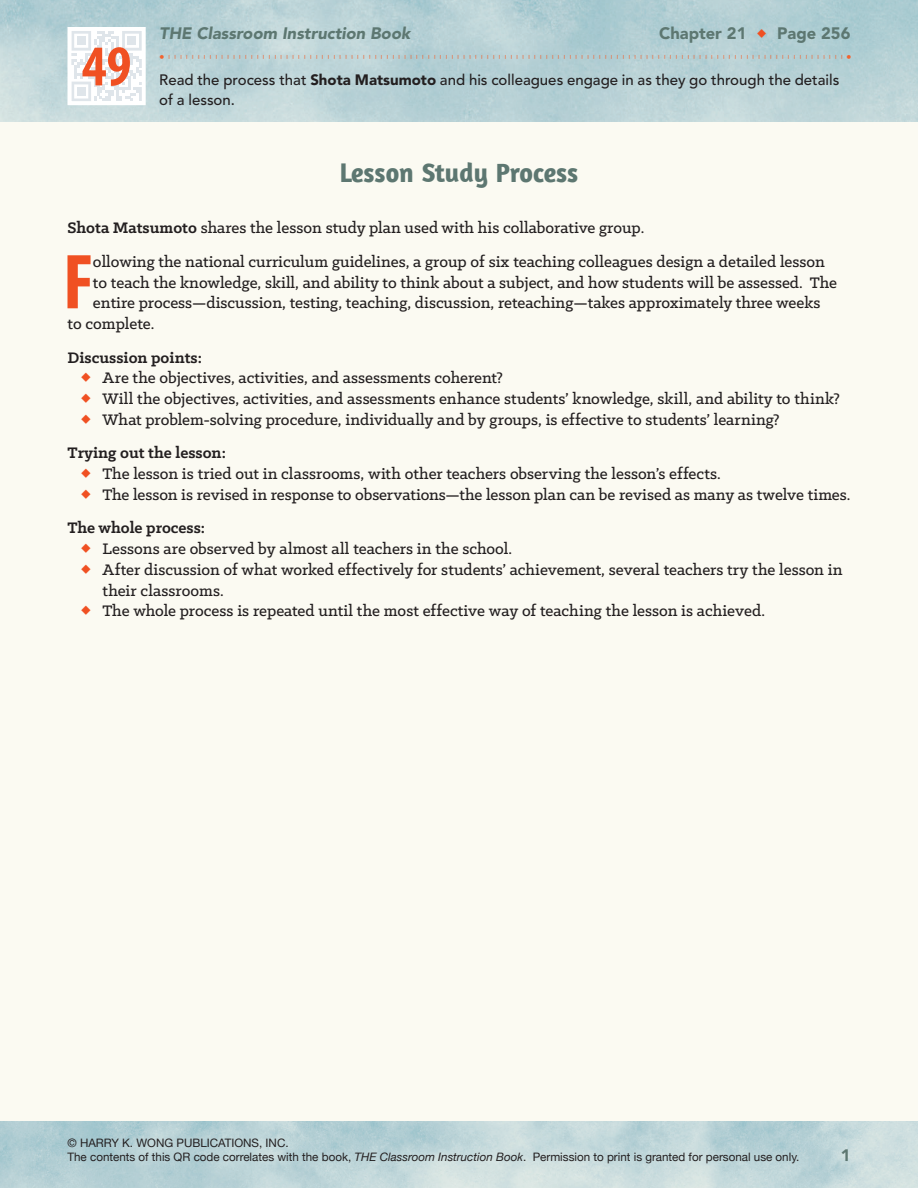
<style>
.page{position:relative;width:918px;height:1188px;background:#fbfaf2}
.page>*{position:absolute;margin:0;border:0;box-sizing:border-box;transform-origin:0 0}
.t1{font:700 condensed 78.6px "Myriad Pro";color:#f05022}
.t2{font:700 condensed 58.05px "Myriad Pro";color:#f05022}
.t3{font:700 27px "Amaranth";color:#5d7771}
.t4{font:500 17.25px/33.6px "Klinic Slab";color:#231f20}
.t5{font:700 17.25px "Klinic Slab";color:#231f20}
.t6{font:500 17.25px "Klinic Slab";color:#f2632f}
.t7{font:italic 900 16.5px "Avenir";color:#5d7771}
.t8{font:900 16.5px "Avenir";color:#5d7771}
.t9{font:500 15px/19.5px "Avenir";color:#231f20}
.t10{font:11.7px/14px "Helvetica Neue";color:#231f20}
.t11{font:300 4.35px "Klinic Slab";color:#f2632f;scale:4 1}
.s1{font-weight:500;font-size:17.25px}
.s2{color:#f05022}
.s3{font-weight:900}
.s4{font-weight:700}
.s5{font-style:italic}
</style>
<div class="page">
<div style="left:499px;top:0;width:419px;height:122px;background:linear-gradient(to bottom,#accbd1,#bfd5d9)"></div>
<img style="left:0;top:1122px;width:918px;height:66px">
<svg style="left:66px;top:25px;width:82px;height:82px"></svg>
<h2 class="t2" style="left:82px;top:30px;width:51px">49</h2>
<p class="t7" style="left:159px;top:24px;width:253px">THE Classroom Instruction Book</p>
<p class="t11" style="left:159px;top:54px;width:173px"><span class="s1">•</span> |||||||||||||||||||||||||||||||||||||||||||||||||||||||||||||||||||||||||||||||||||||||||||||||||||||||||||||||||||</p>
<p class="t6" style="left:846px;top:46px;width:8px">•</p>
<p class="t8" style="left:659px;top:24px;width:193px">Chapter 21 <span class="s2">▲</span> Page 256</p>
<p class="t9" style="left:159px;top:71px;width:682px">Read the process that <span class="s3">Shota Matsumoto</span> and his colleagues engage in as they go through the details of a lesson.</p>
<h3 class="t3" style="left:340px;top:156px;width:240px">Lesson Study Process</h3>
<p class="t4" style="left:68px;top:211px;width:578px"><span class="s4">Shota Matsumoto</span> shares the lesson study plan used with his collaborative group.</p>
<h1 class="t1" style="left:63px;top:233px;width:32px">F</h1>
<p class="t4" style="left:93px;top:244px;width:734px">ollowing the national curriculum guidelines, a group of six teaching colleagues design a detailed lesson</p>
<p class="t4" style="left:93px;top:265px;width:746px">to teach the knowledge, skill, and ability to think about a subject, and how students will be assessed. The</p>
<p class="t4" style="left:93px;top:286px;width:729px">entire process—discussion, testing, teaching, discussion, reteaching—takes approximately three weeks</p>
<p class="t4" style="left:68px;top:306px;width:88px">to complete.</p>
<p class="t5" style="left:68px;top:346px;width:136px">Discussion points:</p>
<p class="t4" style="left:80px;top:361px;width:425px"><span class="s2">▲</span> Are the objectives, activities, and assessments coherent?</p>
<p class="t4" style="left:80px;top:382px;width:762px"><span class="s2">▲</span> Will the objectives, activities, and assessments enhance students’ knowledge, skill, and ability to think?</p>
<p class="t4" style="left:67px;top:402px;width:714px;text-indent:13px"><span class="s2">▲</span> What problem-solving procedure, individually and by groups, is effective to students’ learning?<br><span class="s4">Trying out the lesson:</span></p>
<p class="t4" style="left:80px;top:457px;width:642px"><span class="s2">▲</span> The lesson is tried out in classrooms, with other teachers observing the lesson’s effects.</p>
<p class="t4" style="left:67px;top:477px;width:785px;text-indent:13px"><span class="s2">▲</span> The lesson is revised in response to observations—the lesson plan can be revised as many as twelve times.<br><span class="s4">The whole process:</span></p>
<p class="t4" style="left:80px;top:532px;width:434px"><span class="s2">▲</span> Lessons are observed by almost all teachers in the school.</p>
<p class="t4" style="left:103px;top:559px;width:742px;line-height:20.7px;text-indent:-22px"><span class="s2">▲</span> After discussion of what worked effectively for students’ achievement, several teachers try the lesson in their classrooms.</p>
<p class="t4" style="left:80px;top:594px;width:687px"><span class="s2">▲</span> The whole process is repeated until the most effective way of teaching the lesson is achieved.</p>
<p class="t10" style="left:68px;top:1137px;width:734px">© HARRY K. WONG PUBLICATIONS, INC.<br>The contents of this QR code correlates with the book, <span class="s5">THE Classroom Instruction Book</span>. Permission to print is granted for personal use only.</p>
<p class="t8" style="left:841px;top:1145px;width:11px">1</p>
</div>
